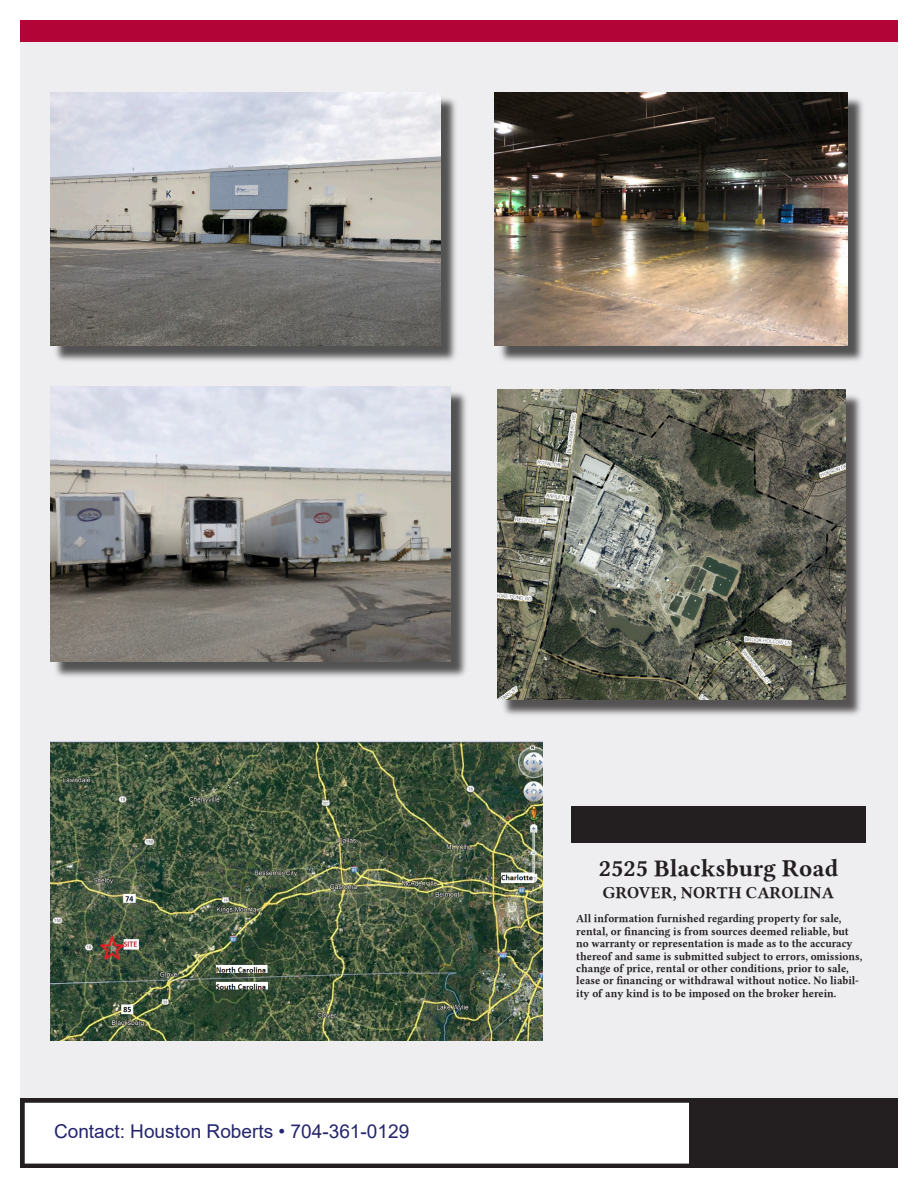
<style>
.page{position:relative;width:918px;height:1188px;background:#fff}
.page>*{position:absolute;margin:0;border:0;box-sizing:border-box;transform-origin:0 0}
.t1{font:24px "Linux Libertine GB";color:#231f20}
.t2{font:19.05px "Arial";color:#24256c}
.t3{font:16.5px "Linux Libertine GB";color:#231f20}
.t4{font:11.25px/12.5px "Linux Libertine GB";color:#231f20;scale:.96 1}
</style>
<div class="page">
<div style="left:20px;top:20px;width:878px;height:1148px;background:#eeeef0"></div>
<div style="left:572px;top:806px;width:294px;height:36px;background:#231f20"></div>
<div style="left:20px;top:20px;width:878px;height:21px;background:#b30437"></div>
<img style="left:55px;top:98px;width:401px;height:263px">
<img style="left:50px;top:92px;width:391px;height:254px">
<img style="left:50px;top:742px;width:492px;height:299px">
<img style="left:503px;top:395px;width:358px;height:320px">
<img style="left:498px;top:389px;width:348px;height:311px">
<img style="left:500px;top:95px;width:363px;height:266px">
<img style="left:495px;top:92px;width:352px;height:254px">
<img style="left:55px;top:392px;width:411px;height:285px">
<img style="left:50px;top:386px;width:401px;height:276px">
<div style="left:20px;top:1098px;width:878px;height:70px;background:#231f20"></div>
<div style="left:25px;top:1103px;width:664px;height:61px;background:#fff"></div>
<h2 class="t2" style="left:54px;top:1124px;width:357px">Contact: Houston Roberts • 704-361-0129</h2>
<h1 class="t1" style="left:599px;top:854px;width:241px">2525 Blacksburg Road</h1>
<h3 class="t3" style="left:603px;top:883px;width:232px">GROVER, NORTH CAROLINA</h3>
<p class="t4" style="left:576px;top:913px;width:300px">All information furnished regarding property for sale, rental, or financing is from sources deemed reliable, but no warranty or representation is made as to the accuracy thereof and same is submitted subject to errors, omissions, change of price, rental or other conditions, prior to sale, lease or financing or withdrawal without notice. No liabil‐ ity of any kind is to be imposed on the broker herein.</p>
</div>
